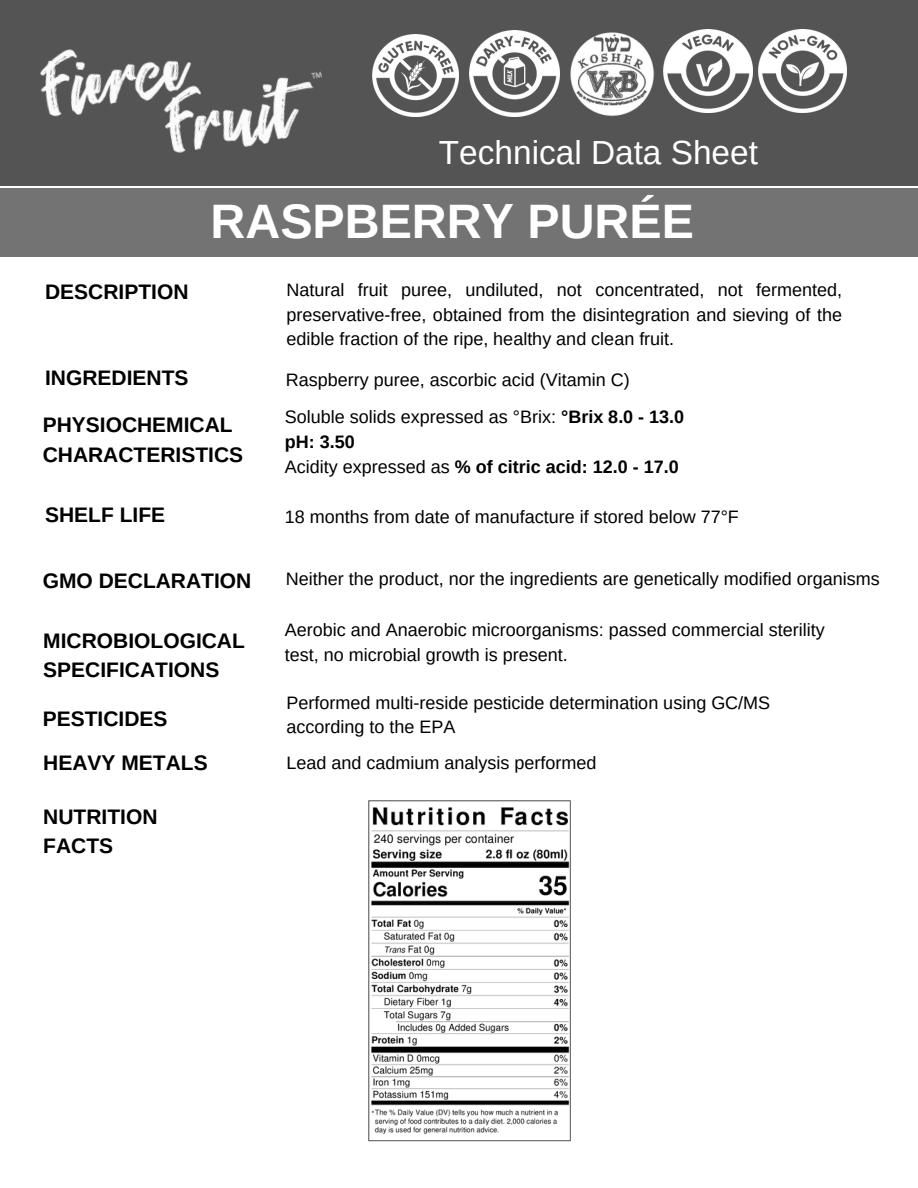
<style>
.page{position:relative;width:918px;height:1188px;background:#fff}
.page>*{position:absolute;margin:0;border:0;box-sizing:border-box;transform-origin:0 0}
.t1{font:700 48.3px "Arimo";color:#fff}
.t2{font:33.45px "Arimo";color:#fff}
.t3{font:700 21px "Arimo";color:#000}
.t4{font:18px/24.8px "Arimo";color:#000}
.t5{font:700 18px "Arimo";color:#000}
.s1{font-weight:700}
.s2{font-weight:400}
</style>
<div class="page">
<div style="left:0;top:0;width:918px;height:186px;background:#545454"></div>
<img style="left:40px;top:49px;width:282px;height:104px">
<img style="left:372px;top:34px;width:87px;height:82px">
<img style="left:470px;top:31px;width:90px;height:85px">
<img style="left:758px;top:30px;width:89px;height:83px">
<img style="left:664px;top:30px;width:88px;height:83px">
<img style="left:570px;top:32px;width:94px;height:84px">
<div style="left:0;top:188px;width:918px;height:69px;background:#737373"></div>
<img style="left:368px;top:800px;width:203px;height:342px">
<p class="t2" style="left:439px;top:134px;width:321px">Technical Data Sheet</p>
<p class="t1" style="left:211px;top:194px;width:485px">RASPBERRY PURÉE</p>
<p class="t3" style="left:45px;top:280px;width:145px">DESCRIPTION</p>
<p class="t4" style="left:286px;top:277px;width:557px;text-align:justify">Natural fruit puree, undiluted, not concentrated, not fermented, preservative-free, obtained from the disintegration and sieving of the edible fraction of the ripe, healthy and clean fruit.</p>
<p class="t3" style="left:45px;top:366px;width:145px">INGREDIENTS</p>
<p class="t4" style="left:286px;top:367px;width:345px">Raspberry puree, ascorbic acid (Vitamin C)</p>
<p class="t3" style="left:43px;top:413px;width:192px">PHYSIOCHEMICAL</p>
<p class="t3" style="left:43px;top:443px;width:202px">CHARACTERISTICS</p>
<p class="t4" style="left:285px;top:405px;width:401px">Soluble solids expressed as °Brix: <span class="s1">°Brix 8.0 - 13.0</span></p>
<p class="t5" style="left:285px;top:432px;width:71px">pH: 3.50</p>
<p class="t5" style="left:285px;top:457px;width:395px"><span class="s2">Acidity expressed as</span> % of citric acid: 12.0 - 17.0</p>
<p class="t3" style="left:45px;top:503px;width:122px">SHELF LIFE</p>
<p class="t4" style="left:285px;top:504px;width:456px">18 months from date of manufacture if stored below 77°F</p>
<p class="t3" style="left:43px;top:569px;width:210px">GMO DECLARATION</p>
<p class="t4" style="left:286px;top:567px;width:595px">Neither the product, nor the ingredients are genetically modified organisms</p>
<p class="t3" style="left:43px;top:628px;width:203px">MICROBIOLOGICAL</p>
<p class="t3" style="left:43px;top:658px;width:178px">SPECIFICATIONS</p>
<p class="t3" style="left:43px;top:707px;width:126px">PESTICIDES</p>
<p class="t3" style="left:43px;top:751px;width:166px">HEAVY METALS</p>
<p class="t3" style="left:43px;top:805px;width:116px">NUTRITION</p>
<p class="t3" style="left:43px;top:834px;width:71px">FACTS</p>
<p class="t4" style="left:285px;top:618px;width:541px">Aerobic and Anaerobic microorganisms: passed commercial sterility test, no microbial growth is present.</p>
<p class="t4" style="left:286px;top:690px;width:485px">Performed multi-reside pesticide determination using GC/MS according to the EPA</p>
<p class="t4" style="left:286px;top:750px;width:312px">Lead and cadmium analysis performed</p>
</div>
